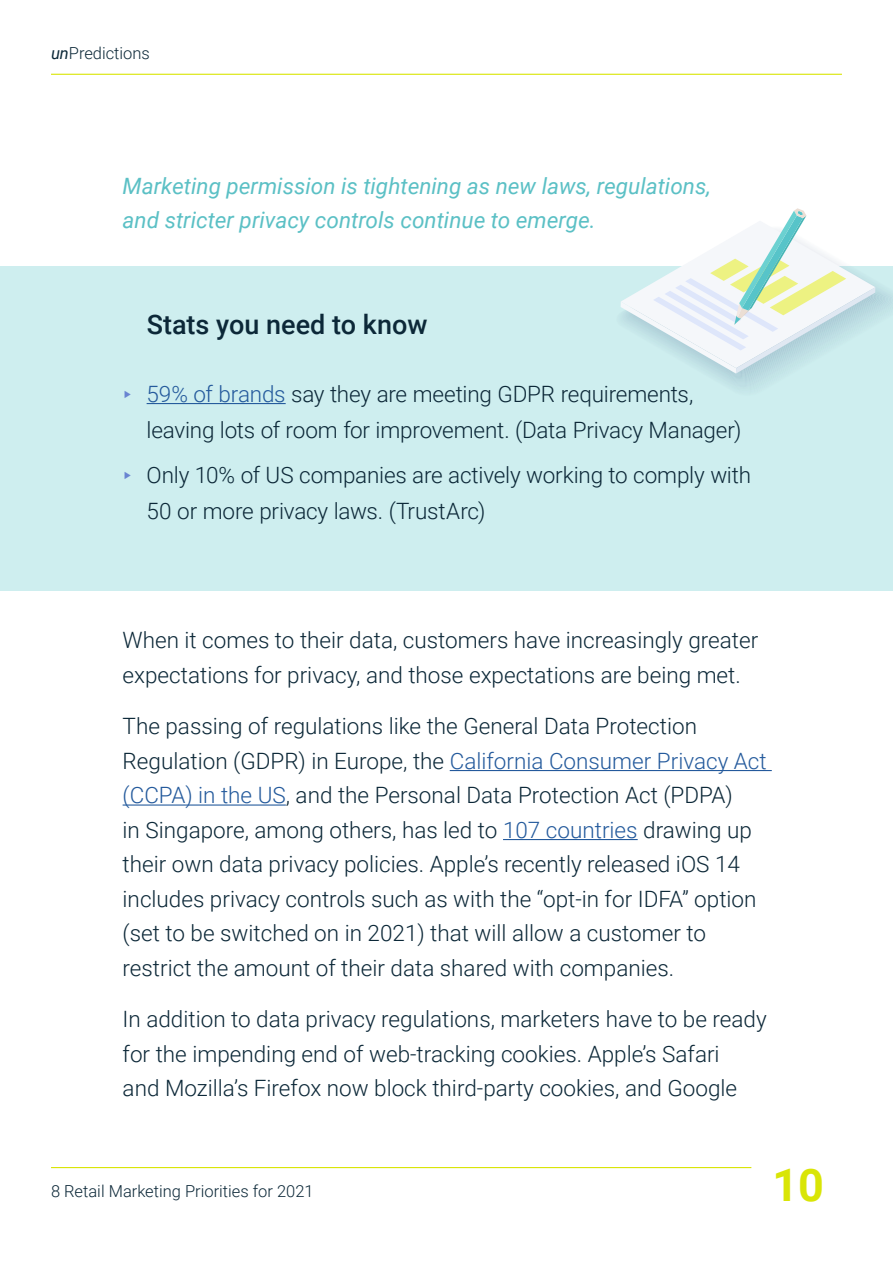
<style>
.page{position:relative;width:893px;height:1263px;background:#fff}
.page>*{position:absolute;margin:0;border:0;box-sizing:border-box;transform-origin:0 0}
.t1{font:700 45px "Roboto";color:#d9e506}
.t2{font:500 27px "Roboto";color:#0c2838}
.t3{font:300 22.5px/34.5px "Roboto";color:#0c2838}
.t4{font:italic 22.5px/34.5px "Roboto";color:#5bc0c5}
.t5{font:300 16.5px "Roboto";color:#0c2838}
.s1{font-weight:400;font-style:italic}
.s2{font-family:"Canaro";color:#6984d1}
.s3{color:#245a9c}
</style>
<div class="page">
<hr style="left:51px;top:1167px;width:700px;height:1px;background:#d9e506">
<hr style="left:51px;top:74px;width:791px;height:1px;background:#d9e506">
<div style="left:0;top:267px;width:893px;height:324px;background:#ceeeef"></div>
<svg style="left:617px;top:208px;width:276px;height:182px"></svg>
<hr style="left:147px;top:403px;width:139px;height:1px;background:#245a9c">
<hr style="left:450px;top:770px;width:322px;height:1px;background:#245a9c">
<hr style="left:123px;top:804px;width:163px;height:1px;background:#245a9c">
<hr style="left:503px;top:839px;width:135px;height:1px;background:#245a9c">
<p class="t5" style="left:51px;top:41px;width:100px"><span class="s1">un</span>Predictions</p>
<p class="t4" style="left:123px;top:168px;width:590px">Marketing permission is tightening as new laws, regulations, and stricter privacy controls continue to emerge.</p>
<p class="t2" style="left:147px;top:305px;width:282px">Stats you need to know</p>
<p class="t3" style="left:147px;top:375px;width:596px;line-height:36px;text-indent:-24px"><span class="s2">▸</span> <span class="s3">59% of brands</span> say they are meeting GDPR requirements, leaving lots of room for improvement. (Data Privacy Manager)</p>
<p class="t3" style="left:147px;top:456px;width:606px;line-height:36px;text-indent:-24px"><span class="s2">▸</span> Only 10% of US companies are actively working to comply with<br>50 or more privacy laws. (TrustArc)</p>
<p class="t3" style="left:123px;top:622px;width:637px">When it comes to their data, customers have increasingly greater expectations for privacy, and those expectations are being met.</p>
<p class="t3" style="left:123px;top:708px;width:646px">The passing of regulations like the General Data Protection Regulation (GDPR) in Europe, the <span class="s3">California Consumer Privacy Act (CCPA) in the US</span>, and the Personal Data Protection Act (PDPA)<br>in Singapore, among others, has led to <span class="s3">107 countries</span> drawing up their own data privacy policies. Apple’s recently released iOS 14 includes privacy controls such as with the “opt-in for IDFA” option (set to be switched on in 2021) that will allow a customer to restrict the amount of their data shared with companies.</p>
<p class="t3" style="left:123px;top:1001px;width:646px">In addition to data privacy regulations, marketers have to be ready for the impending end of web-tracking cookies. Apple’s Safari<br>and Mozilla’s Firefox now block third-party cookies, and Google</p>
<p class="t5" style="left:51px;top:1180px;width:264px">8 Retail Marketing Priorities for 2021</p>
<h1 class="t1" style="left:772px;top:1153px;width:53px">10</h1>
</div>
